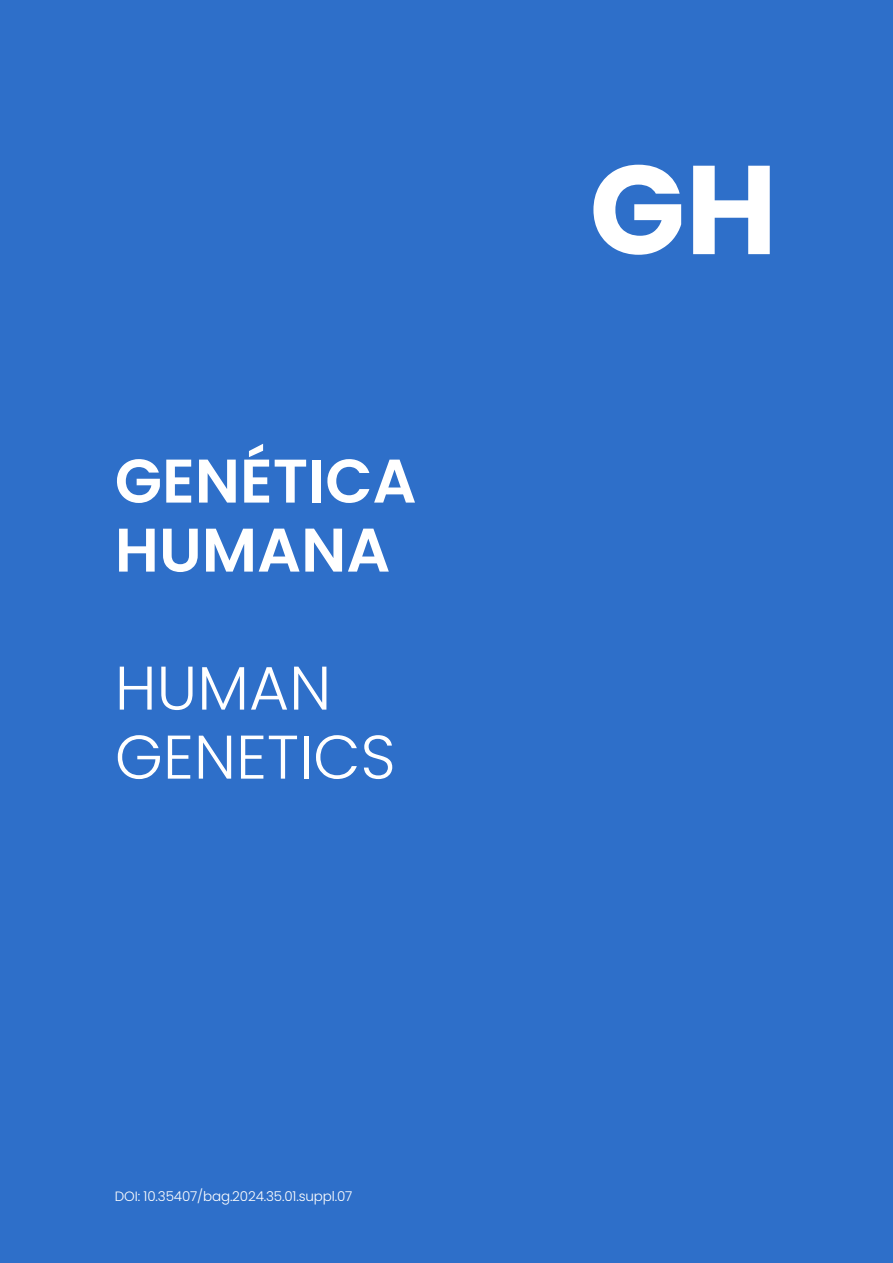
<style>
.page{position:relative;width:893px;height:1263px;background:#2e6fc9}
.page>*{position:absolute;margin:0;border:0;box-sizing:border-box;transform-origin:0 0}
.t1{font:700 126px "Poppins";color:#fff}
.t2{font:600 61.5px/69px "Poppins";color:#fff}
.t3{font:300 61.5px/69px "Poppins";color:#fff}
.t4{font:300 13.5px "Poppins";letter-spacing:-.01em;color:#fff}
</style>
<div class="page">
<h2 class="t2" style="left:115px;top:446px;width:303px">GENÉTICA<br>HUMANA</h2>
<h2 class="t3" style="left:115px;top:654px;width:282px">HUMAN<br>GENETICS</h2>
<p class="t4" style="left:115px;top:1188px;width:239px">DOI: 10.35407/bag.2024.35.01.suppl.07</p>
<h1 class="t1" style="left:589px;top:137px;width:190px">GH</h1>
</div>
